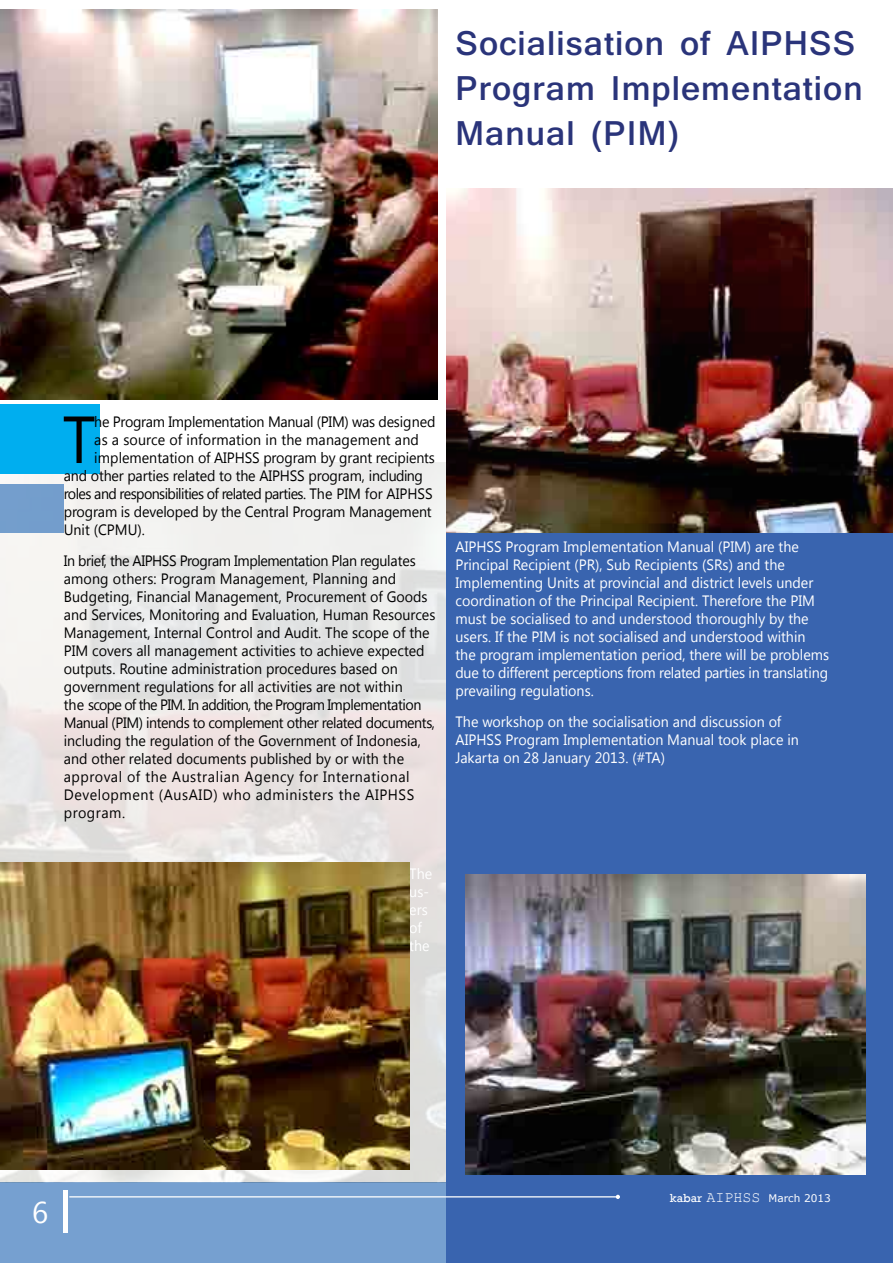
<style>
.page{position:relative;width:893px;height:1263px;background:#fff}
.page>*{position:absolute;margin:0;border:0;box-sizing:border-box;transform-origin:0 0}
.t1{font:66.45px "Segoe UI";color:#000;scale:.95 1}
.t2{font:700 36px/45px "Shruti";letter-spacing:.03em;color:#2a347a}
.t3{font:30px "Segoe UI";color:#fff}
.t4{font:15px/18px "Segoe UI";color:#000;scale:.95 1}
.t5{font:15px/18px "Segoe UI";color:#fff;scale:.95 1}
.t6{font:15px "Segoe UI";letter-spacing:-.04em;color:#000;scale:.95 1}
.t7{font:15px "Segoe UI";letter-spacing:-.02em;color:#000;scale:.95 1}
.t8{font:10.5px "Verdana";color:#fff}
.s1{font-family:"Rockwell";font-size:12px}
.s2{font-family:"Rod";font-size:15px}
</style>
<div class="page">
<div style="left:0;top:1182px;width:893px;height:81px;background:#76a0d0"></div>
<img style="left:0;top:462px;width:446px;height:720px">
<div style="left:446px;top:523px;width:447px;height:740px;background:#3964af"></div>
<div style="left:0;top:404px;width:100px;height:69px;background:#00aeef"></div>
<div style="left:0;top:484px;width:64px;height:49px;background:#739ecc"></div>
<img style="left:0;top:862px;width:409px;height:307px">
<img style="left:0;top:10px;width:437px;height:389px">
<img style="left:446px;top:189px;width:447px;height:344px">
<img style="left:465px;top:875px;width:400px;height:300px">
<hr style="left:64px;top:1191px;width:4px;height:42px;background:#fff">
<svg style="left:69px;top:1195px;width:551px;height:4px"></svg>
<h2 class="t2" style="left:455px;top:20px;width:409px">Socialisation of AIPHSS<br>Program Implementation<br>Manual (PIM)</h2>
<h1 class="t1" style="left:63px;top:393px;width:36px">T</h1>
<p class="t7" style="left:94px;top:411px;width:361px">he Program Implementation Manual (PIM) was designed</p>
<p class="t4" style="left:94px;top:430px;width:343px">as a source of information in the management and</p>
<p class="t4" style="left:94px;top:448px;width:360px">implementation of AIPHSS program by grant recipients</p>
<p class="t4" style="left:64px;top:466px;width:379px">and other parties related to the AIPHSS program, including</p>
<p class="t6" style="left:64px;top:483px;width:390px">roles and responsibilities of related parties. The PIM for AIPHSS</p>
<p class="t4" style="left:64px;top:502px;width:389px">program is developed by the Central Program Management</p>
<p class="t4" style="left:64px;top:520px;width:87px">Unit (CPMU).</p>
<p class="t4" style="left:64px;top:551px;width:393px">In brief, the AIPHSS Program Implementation Plan regulates among others: Program Management, Planning and Budgeting, Financial Management, Procurement of Goods and Services, Monitoring and Evaluation, Human Resources Management, Internal Control and Audit. The scope of the PIM covers all management activities to achieve expected outputs. Routine administration procedures based on government regulations for all activities are not within<br>the scope of the PIM. In addition, the Program Implementation Manual (PIM) intends to complement other related documents, including the regulation of the Government of Indonesia, and other related documents published by or with the approval of the Australian Agency for International Development (AusAID) who administers the AIPHSS program.</p>
<p class="t5" style="left:409px;top:864px;width:26px">The us&shy;ers of the</p>
<p class="t5" style="left:455px;top:537px;width:395px">AIPHSS Program Implementation Manual (PIM) are the Principal Recipient (PR), Sub Recipients (SRs) and the Implementing Units at provincial and district levels under coordination of the Principal Recipient. Therefore the PIM must be socialised to and understood thoroughly by the users. If the PIM is not socialised and understood within the program implementation period, there will be problems due to different perceptions from related parties in translating prevailing regulations.</p>
<p class="t5" style="left:455px;top:712px;width:363px">The workshop on the socialisation and discussion of<br>AIPHSS Program Implementation Manual took place in<br>Jakarta on 28 January 2013. (#TA)</p>
<h3 class="t3" style="left:32px;top:1191px;width:18px">6</h3>
<p class="t8" style="left:670px;top:1191px;width:162px"><span class="s1">kabar</span> <span class="s2">AIPHSS</span> March 2013</p>
</div>
